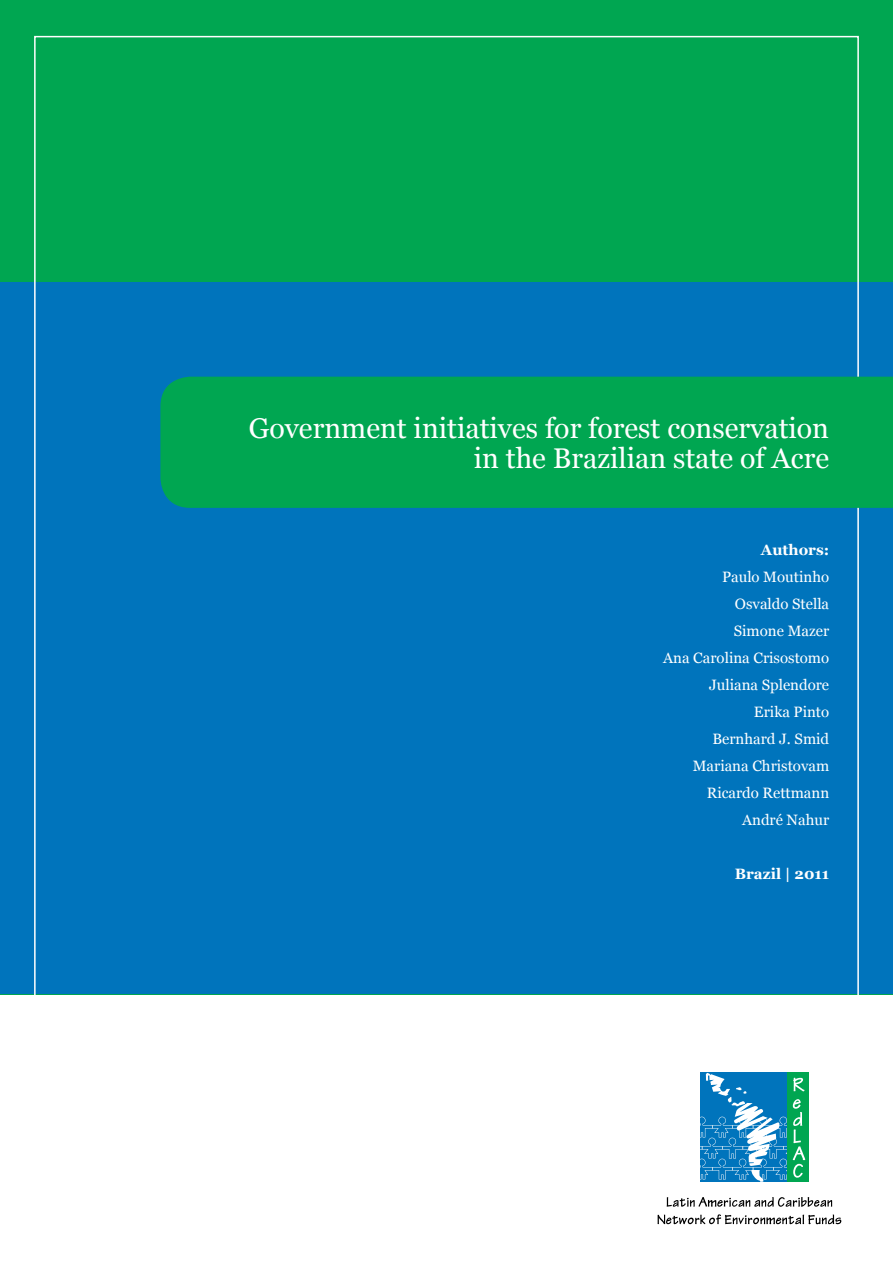
<style>
.page{position:relative;width:893px;height:1263px;background:#fff}
.page>*{position:absolute;margin:0;border:0;box-sizing:border-box;transform-origin:0 0}
.t1{font:28.5px/30px "Georgia";color:#fff;text-align:right}
.t2{font:15px/27px "Georgia";color:#fff;text-align:right}
.t3{font:700 15px "Georgia";color:#fff}
</style>
<div class="page">
<div style="left:0;top:0;width:893px;height:994px;background:#00a651"></div>
<div style="left:0;top:283px;width:893px;height:711px;background:#0074bc"></div>
<svg style="left:700px;top:1073px;width:109px;height:109px;background:#3197b6"></svg>
<svg style="left:657px;top:1197px;width:184px;height:27px"></svg>
<div style="left:160px;top:377px;width:733px;height:131px;background:#00a651"></div>
<h1 class="t1" style="left:249px;top:414px;width:582px">Government initiatives for forest conservation in the Brazilian state of Acre</h1>
<p class="t3" style="left:761px;top:540px;width:70px">Authors:</p>
<p class="t2" style="left:663px;top:563px;width:168px">Paulo Moutinho<br>Osvaldo Stella<br>Simone Mazer<br>Ana Carolina Crisostomo<br>Juliana Splendore<br>Erika Pinto<br>Bernhard J. Smid<br>Mariana Christovam<br>Ricardo Rettmann<br>André Nahur</p>
<p class="t3" style="left:735px;top:864px;width:96px">Brazil | 2011</p>
</div>
